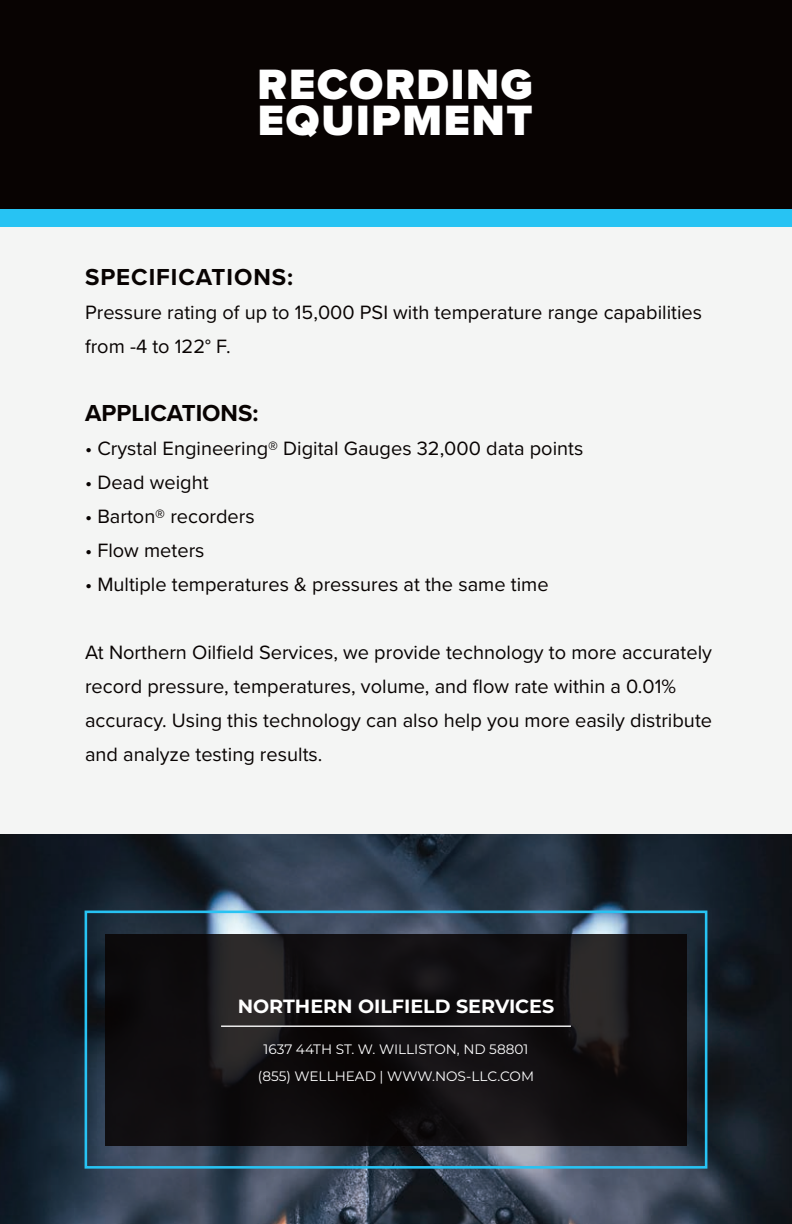
<style>
.page{position:relative;width:792px;height:1224px;background:#fff}
.page>*{position:absolute;margin:0;border:0;box-sizing:border-box;transform-origin:0 0}
.t1{font:900 44px/36px "Proxima Nova";letter-spacing:.04em;color:#fff}
.t2{font:700 24px "Proxima Nova";letter-spacing:.04em;color:#080302}
.t3{font:700 24px "Proxima Nova";letter-spacing:.015em;color:#080302}
.t4{font:20px/34px "Proxima Nova";color:#080302}
.t5{font:700 19.2px "Montserrat";color:#fff}
.t6{font:13.6px/27.2px "Montserrat";color:#fff;text-align:center}
</style>
<div class="page">
<img style="left:0;top:833px;width:792px;height:391px">
<div style="left:0;top:170px;width:792px;height:663px;background:#f4f5f4"></div>
<div style="left:0;top:0;width:792px;height:209px;background:#080302"></div>
<div style="left:0;top:209px;width:792px;height:18px;background:#27c3f3"></div>
<svg style="left:105px;top:934px;width:582px;height:211px;background:#131012"></svg>
<div style="left:85px;top:911px;width:622px;height:258px;border:3px solid #27c3f3"></div>
<hr style="left:221px;top:1026px;width:350px;height:1px;background:#fff">
<h1 class="t1" style="left:258px;top:66px;width:277px">RECORDING<br>EQUIPMENT</h1>
<p class="t2" style="left:85px;top:259px;width:210px">SPECIFICATIONS:</p>
<p class="t4" style="left:85px;top:295px;width:619px">Pressure rating of up to 15,000 PSI with temperature range capabilities from -4 to 122° F.</p>
<p class="t3" style="left:85px;top:395px;width:175px">APPLICATIONS:</p>
<p class="t4" style="left:85px;top:431px;width:500px">• Crystal Engineering® Digital Gauges 32,000 data points</p>
<p class="t4" style="left:85px;top:465px;width:125px">• Dead weight</p>
<p class="t4" style="left:85px;top:499px;width:171px">• Barton® recorders</p>
<p class="t4" style="left:85px;top:533px;width:121px">• Flow meters</p>
<p class="t4" style="left:85px;top:567px;width:465px">• Multiple temperatures &amp; pressures at the same time</p>
<p class="t4" style="left:85px;top:635px;width:629px">At Northern Oilfield Services, we provide technology to more accurately record pressure, temperatures, volume, and flow rate within a 0.01% accuracy. Using this technology can also help you more easily distribute and analyze testing results.</p>
<p class="t5" style="left:238px;top:992px;width:318px">NORTHERN OILFIELD SERVICES</p>
<p class="t6" style="left:258px;top:1035px;width:278px">1637 44TH ST. W. WILLISTON, ND 58801 (855) WELLHEAD | WWW.NOS-LLC.COM</p>
</div>
